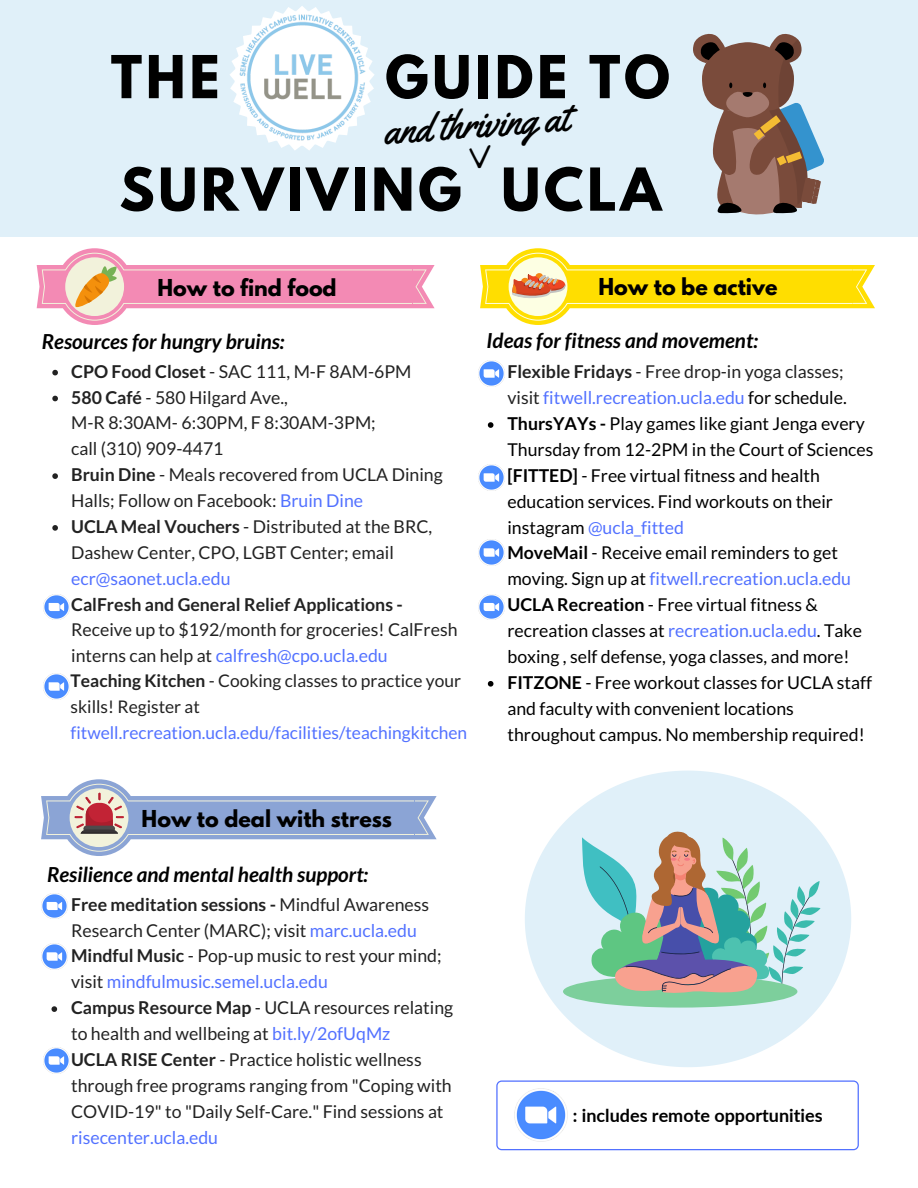
<style>
.page{position:relative;width:918px;height:1188px;background:#fff}
.page>*{position:absolute;margin:0;border:0;box-sizing:border-box;transform-origin:0 0}
.t1{font:700 52.35px "League Spartan";letter-spacing:.07em;color:#000}
.t2{font:39.9px "Yellowtail";color:#000}
.t3{font:34.95px "Architects Daughter";color:#000}
.t4{font:italic 700 20.7px "Lato";color:#000}
.t5{font:700 20.7px "League Spartan";color:#000}
.t6{font:700 18px "Lato";color:#000}
.t7{font:17.7px/25.8px "Lato";color:#222}
.t8{font:17.7px/25.8px "Lato";color:#000}
.t9{font:700 17.7px "Lato";color:#222}
.t10{font:17.4px/25.8px "Lato";color:#5271ff}
.s1{font-weight:700}
.s2{color:#5271ff}
.s3{font-weight:700;color:#222}
.s4{color:#222}
.s5{color:#000}
</style>
<div class="page">
<div style="left:0;top:0;width:918px;height:236px;background:#e0f0f9"></div>
<svg style="left:37px;top:248px;width:398px;height:77px"></svg>
<svg style="left:525px;top:771px;width:326px;height:296px;fill:#e0f0f9"></svg>
<svg style="left:41px;top:779px;width:396px;height:77px"></svg>
<svg style="left:480px;top:248px;width:395px;height:77px"></svg>
<img style="left:230px;top:6px;width:144px;height:144px">
<div style="left:563px;top:975px;width:234px;height:33px;background:#7dcf9c;border-radius:50%"></div>
<svg style="left:582px;top:829px;width:238px;height:165px;background:#a6c0be"></svg>
<svg style="left:52px;top:370px;width:6px;height:5px"></svg>
<svg style="left:52px;top:396px;width:6px;height:5px"></svg>
<svg style="left:52px;top:473px;width:6px;height:6px"></svg>
<svg style="left:52px;top:525px;width:6px;height:6px"></svg>
<img style="left:43px;top:673px;width:26px;height:26px">
<img style="left:43px;top:594px;width:26px;height:26px">
<svg style="left:488px;top:422px;width:5px;height:6px"></svg>
<svg style="left:488px;top:681px;width:5px;height:6px"></svg>
<img style="left:479px;top:361px;width:26px;height:26px">
<img style="left:479px;top:464px;width:26px;height:26px">
<img style="left:479px;top:539px;width:26px;height:26px">
<img style="left:479px;top:594px;width:26px;height:26px">
<svg style="left:52px;top:1006px;width:5px;height:6px"></svg>
<img style="left:42px;top:893px;width:26px;height:26px">
<img style="left:42px;top:944px;width:26px;height:26px">
<img style="left:43px;top:1048px;width:26px;height:26px">
<svg style="left:496px;top:1080px;width:363px;height:70px"></svg>
<img style="left:514px;top:1089px;width:53px;height:53px">
<svg style="left:693px;top:34px;width:131px;height:181px"></svg>
<p class="t1" style="left:111px;top:51px;width:110px">THE</p>
<p class="t1" style="left:385px;top:51px;width:286px">GUIDE TO</p>
<p class="t2" style="left:382px;top:105px;width:187px;rotate:-4deg">and thriving at</p>
<p class="t3" style="left:469px;top:134px;width:23px">V</p>
<p class="t1" style="left:119px;top:164px;width:544px">SURVIVING UCLA</p>
<p class="t5" style="left:158px;top:278px;width:181px">How to find food</p>
<p class="t4" style="left:42px;top:328px;width:244px">Resources for hungry bruins:</p>
<p class="t7" style="left:71px;top:358px;width:342px"><span class="s1">CPO Food Closet</span> - SAC 111, M-F 8AM-6PM</p>
<p class="t7" style="left:71px;top:384px;width:218px"><span class="s1">580 Café</span> - 580 Hilgard Ave.,</p>
<p class="t7" style="left:71px;top:410px;width:306px">M-R 8:30AM- 6:30PM, F 8:30AM-3PM;</p>
<p class="t7" style="left:71px;top:461px;width:373px"><span class="s1">Bruin Dine</span> - Meals recovered from UCLA Dining<br>Halls; Follow on Facebook: <span class="s2">Bruin Dine</span></p>
<p class="t7" style="left:71px;top:513px;width:363px"><span class="s1">UCLA Meal Vouchers</span> - Distributed at the BRC,<br>Dashew Center, CPO, LGBT Center; email <span class="s2">ecr@saonet.ucla.edu</span></p>
<p class="t9" style="left:71px;top:593px;width:333px">CalFresh and General Relief Applications -</p>
<p class="t7" style="left:71px;top:436px;width:154px">call (310) 909-4471</p>
<p class="t7" style="left:71px;top:617px;width:388px">Receive up to $192/month for groceries! CalFresh interns can help at <span class="s2">calfresh@cpo.ucla.edu</span></p>
<p class="t10" style="left:71px;top:667px;width:398px"><span class="s3">Teaching Kitchen</span> <span class="s4">- Cooking classes to practice your skills! Register at </span>fitwell.recreation.ucla.edu/facilities/teachingkitchen</p>
<p class="t5" style="left:599px;top:276px;width:181px">How to be active</p>
<p class="t4" style="left:487px;top:328px;width:273px">Ideas for fitness and movement:</p>
<p class="t7" style="left:507px;top:359px;width:341px"><span class="s1">Flexible Fridays</span> - Free drop-in yoga classes; visit <span class="s2">fitwell.recreation.ucla.edu</span> <span class="s5">for schedule.</span></p>
<p class="t8" style="left:507px;top:410px;width:367px"><span class="s1">ThursYAYs -</span> Play games like giant Jenga every<br>Thursday from 12-2PM in the Court of Sciences</p>
<p class="t8" style="left:507px;top:462px;width:327px"><span class="s1">[FITTED]</span> - Free virtual fitness and health education services. Find workouts on their instagram <span class="s2">@ucla_fitted</span></p>
<p class="t8" style="left:507px;top:540px;width:345px"><span class="s1">MoveMail</span> - Receive email reminders to get moving. Sign up at <span class="s2">fitwell.recreation.ucla.edu</span></p>
<p class="t8" style="left:507px;top:591px;width:356px"><span class="s1">UCLA Recreation</span> - Free virtual fitness &amp; recreation classes at <span class="s2">recreation.ucla.edu</span>. Take boxing , self defense, yoga classes, and more!</p>
<p class="t8" style="left:507px;top:669px;width:366px"><span class="s1">FITZONE</span> - Free workout classes for UCLA staff and faculty with convenient locations throughout campus. No membership required!</p>
<p class="t5" style="left:142px;top:808px;width:252px">How to deal with stress</p>
<p class="t4" style="left:47px;top:861px;width:323px">Resilience and mental health support:</p>
<p class="t7" style="left:71px;top:891px;width:359px"><span class="s1">Free meditation sessions -</span> Mindful Awareness<br>Research Center (MARC); visit <span class="s2">marc.ucla.edu</span></p>
<p class="t7" style="left:71px;top:943px;width:372px"><span class="s1">Mindful Music</span> - Pop-up music to rest your mind; visit <span class="s2">mindfulmusic.semel.ucla.edu</span></p>
<p class="t7" style="left:71px;top:994px;width:384px"><span class="s1">Campus Resource Map</span> - UCLA resources relating to health and wellbeing at <span class="s2">bit.ly/2ofUqMz</span></p>
<p class="t7" style="left:71px;top:1046px;width:382px"><span class="s1">UCLA RISE Center</span> - Practice holistic wellness through free programs ranging from "Coping with COVID-19" to "Daily Self-Care." Find sessions at <span class="s2">risecenter.ucla.edu</span></p>
<p class="t6" style="left:573px;top:1105px;width:251px">: includes remote opportunities</p>
</div>
